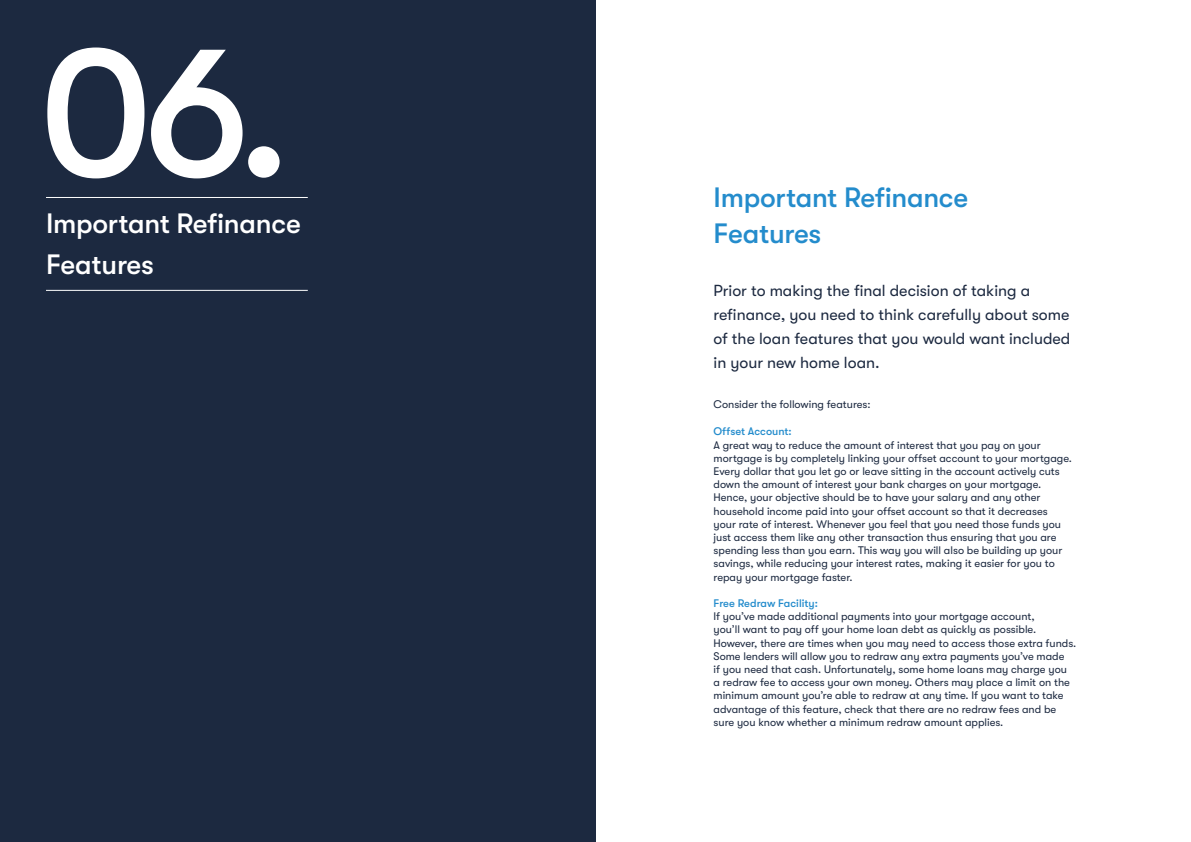
<style>
.page{position:relative;width:1191px;height:842px;background:#fff}
.page>*{position:absolute;margin:0;border:0;box-sizing:border-box;transform-origin:0 0}
.t1{font:500 186px "GT Walsheim Pro";color:#fff}
.t2{font:500 28px/41px "GT Walsheim Pro";letter-spacing:-.01em;color:#fff}
.t3{font:500 28px/36.6px "GT Walsheim Pro";letter-spacing:-.01em;color:#248ccc}
.t4{font:16px/24px "GT Walsheim Pro";color:#1c2940}
.t5{font:11px/13.2px "GT Walsheim Pro";color:#1c2940}
.t6{font:500 11px "GT Walsheim Pro";color:#248ccc}
</style>
<div class="page">
<div style="left:0;top:0;width:595px;height:842px;background:#1c2940"></div>
<hr style="left:46px;top:197px;width:262px;height:1px;background:#fff">
<hr style="left:46px;top:290px;width:262px;height:1px;background:#fff">
<p class="t1" style="left:39px;top:7px;width:253px">06.</p>
<p class="t2" style="left:46px;top:203px;width:256px">Important Refinance<br>Features</p>
<p class="t3" style="left:713px;top:179px;width:256px">Important Refinance<br>Features</p>
<p class="t4" style="left:713px;top:279px;width:358px">Prior to making the final decision of taking a refinance, you need to think carefully about some of the loan features that you would want included in your new home loan.</p>
<p class="t5" style="left:713px;top:398px;width:159px">Consider the following features:</p>
<p class="t6" style="left:713px;top:425px;width:80px">Offset Account:</p>
<p class="t5" style="left:713px;top:438px;width:360px">A great way to reduce the amount of interest that you pay on your mortgage is by completely linking your offset account to your mortgage.<br>Every dollar that you let go or leave sitting in the account actively cuts down the amount of interest your bank charges on your mortgage.<br>Hence, your objective should be to have your salary and any other household income paid into your offset account so that it decreases your rate of interest. Whenever you feel that you need those funds you just access them like any other transaction thus ensuring that you are spending less than you earn. This way you will also be building up your savings, while reducing your interest rates, making it easier for you to repay your mortgage faster.</p>
<p class="t6" style="left:713px;top:597px;width:106px">Free Redraw Facility:</p>
<p class="t5" style="left:713px;top:610px;width:364px">If you’ve made additional payments into your mortgage account,<br>you’ll want to pay off your home loan debt as quickly as possible.<br>However, there are times when you may need to access those extra funds.<br>Some lenders will allow you to redraw any extra payments you’ve made<br>if you need that cash. Unfortunately, some home loans may charge you<br>a redraw fee to access your own money. Others may place a limit on the minimum amount you’re able to redraw at any time. If you want to take advantage of this feature, check that there are no redraw fees and be sure you know whether a minimum redraw amount applies.</p>
</div>
